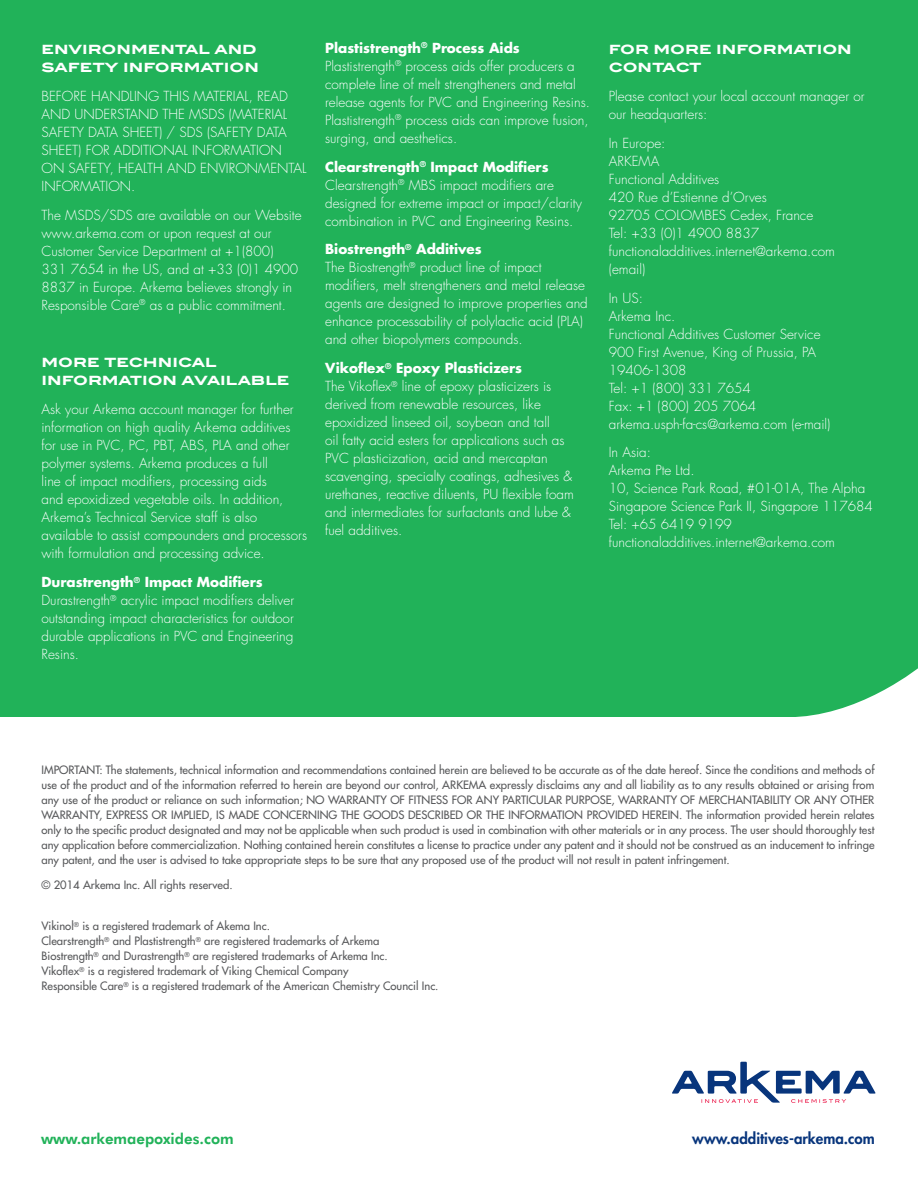
<style>
.page{position:relative;width:918px;height:1188px;background:#fff}
.page>*{position:absolute;margin:0;border:0;box-sizing:border-box;transform-origin:0 0}
.t1{font:700 15px/18px "Blair ITC";letter-spacing:-.05em;color:#fff}
.t2{font:800 15px "Futura";color:#08357c}
.t3{font:800 15px "Futura BT";color:#21b259}
.t4{font:300 13.5px/18px "Futura";color:#fff}
.t5{font:11.25px/15px "Futura";color:#57585a;text-align:justify}
.s1{font-weight:700}
</style>
<div class="page">
<div style="left:0;top:0;width:918px;height:734px;background:#21b259"></div>
<svg style="left:672px;top:1062px;width:204px;height:41px"></svg>
<div style="left:0;top:717px;width:918px;height:85px;background:#fff"></div>
<svg style="left:796px;top:668px;width:122px;height:49px"></svg>
<p class="t1" style="left:41px;top:40px;width:219px">ENVIRONMENTAL AND<br>SAFETY INFORMATION</p>
<p class="t4" style="left:41px;top:87px;width:267px">BEFORE HANDLING THIS MATERIAL, READ<br>AND UNDERSTAND THE MSDS (MATERIAL<br>SAFETY DATA SHEET) / SDS (SAFETY DATA<br>SHEET) FOR ADDITIONAL INFORMATION<br>ON SAFETY, HEALTH AND ENVIRONMENTAL<br>INFORMATION.</p>
<p class="t4" style="left:41px;top:206px;width:262px">The MSDS/SDS are available on our Website www.arkema.com or upon request at our Customer Service Department at +1(800)<br>331 7654 in the US, and at +33 (0)1 4900<br>8837 in Europe. Arkema believes strongly in Responsible Care<sup>®</sup> as a public commitment.</p>
<p class="t1" style="left:41px;top:353px;width:250px">MORE TECHNICAL<br>INFORMATION AVAILABLE</p>
<p class="t4" style="left:41px;top:401px;width:267px">Ask your Arkema account manager for further information on high quality Arkema additives for use in PVC, PC, PBT, ABS, PLA and other polymer systems. Arkema produces a full<br>line of impact modifiers, processing aids<br>and epoxidized vegetable oils. In addition, Arkema’s Technical Service staff is also available to assist compounders and processors with formulation and processing advice.</p>
<p class="t4" style="left:41px;top:573px;width:254px"><span class="s1">Durastrength</span><sup>®</sup> <span class="s1">Impact Modifiers </span>Durastrength<sup>®</sup> acrylic impact modifiers deliver outstanding impact characteristics for outdoor durable applications in PVC and Engineering Resins.</p>
<p class="t4" style="left:325px;top:39px;width:266px"><span class="s1">Plastistrength</span><sup>®</sup> <span class="s1">Process Aids </span>Plastistrength<sup>®</sup> process aids offer producers a complete line of melt strengtheners and metal release agents for PVC and Engineering Resins.<br>Plastistrength<sup>®</sup> process aids can improve fusion, surging, and aesthetics.</p>
<p class="t4" style="left:325px;top:158px;width:258px"><span class="s1">Clearstrength</span><sup>®</sup> <span class="s1">Impact Modifiers </span>Clearstrength<sup>®</sup> MBS impact modifiers are designed for extreme impact or impact/clarity combination in PVC and Engineering Resins.</p>
<p class="t4" style="left:325px;top:241px;width:264px"><span class="s1">Biostrength</span><sup>®</sup> <span class="s1">Additives<br></span>The Biostrength<sup>®</sup> product line of impact modifiers, melt strengtheners and metal release agents are designed to improve properties and enhance processability of polylactic acid (PLA) and other biopolymers compounds.</p>
<p class="t4" style="left:325px;top:360px;width:250px"><span class="s1">Vikoflex</span><sup>®</sup> <span class="s1">Epoxy Plasticizers<br></span>The Vikoflex<sup>®</sup> line of epoxy plasticizers is derived from renewable resources, like epoxidized linseed oil, soybean and tall<br>oil fatty acid esters for applications such as PVC plasticization, acid and mercaptan scavenging, specialty coatings, adhesives &amp; urethanes, reactive diluents, PU flexible foam and intermediates for surfactants and lube &amp; fuel additives.</p>
<p class="t1" style="left:609px;top:40px;width:245px">FOR MORE INFORMATION<br>CONTACT</p>
<p class="t4" style="left:609px;top:87px;width:257px">Please contact your local account manager or our headquarters:</p>
<p class="t4" style="left:609px;top:134px;width:228px">In Europe:<br>ARKEMA<br>Functional Additives<br>420 Rue d’Estienne d’Orves<br>92705 COLOMBES Cedex, France<br>Tel: +33 (0)1 4900 8837 functionaladditives.internet@arkema.com (email)</p>
<p class="t4" style="left:609px;top:289px;width:223px">In US:<br>Arkema Inc.<br>Functional Additives Customer Service<br>900 First Avenue, King of Prussia, PA<br>19406-1308<br>Tel: +1 (800) 331 7654<br>Fax: +1 (800) 205 7064 arkema.usph-fa-cs@arkema.com (e-mail)</p>
<p class="t4" style="left:609px;top:444px;width:266px">In Asia:<br>Arkema Pte Ltd.<br>10, Science Park Road, #01-01A, The Alpha<br>Singapore Science Park II, Singapore 117684<br>Tel: +65 6419 9199 functionaladditives.internet@arkema.com</p>
<p class="t5" style="left:41px;top:762px;width:835px">IMPORTANT: The statements, technical information and recommendations contained herein are believed to be accurate as of the date hereof. Since the conditions and methods of use of the product and of the information referred to herein are beyond our control, ARKEMA expressly disclaims any and all liability as to any results obtained or arising from any use of the product or reliance on such information; NO WARRANTY OF FITNESS FOR ANY PARTICULAR PURPOSE, WARRANTY OF MERCHANTABILITY OR ANY OTHER WARRANTY, EXPRESS OR IMPLIED, IS MADE CONCERNING THE GOODS DESCRIBED OR THE INFORMATION PROVIDED HEREIN. The information provided herein relates only to the specific product designated and may not be applicable when such product is used in combination with other materials or in any process. The user should thoroughly test any application before commercialization. Nothing contained herein constitutes a license to practice under any patent and it should not be construed as an inducement to infringe any patent, and the user is advised to take appropriate steps to be sure that any proposed use of the product will not result in patent infringement.</p>
<p class="t5" style="left:41px;top:878px;width:193px">© 2014 Arkema Inc. All rights reserved.</p>
<p class="t5" style="left:41px;top:919px;width:399px;text-align:left">Vikinol<sup>®</sup> is a registered trademark of Akema Inc.<br>Clearstrength<sup>®</sup> and Plastistrength<sup>®</sup> are registered trademarks of Arkema Biostrength<sup>®</sup> and Durastrength<sup>®</sup> are registered trademarks of Arkema Inc.<br>Vikoflex<sup>®</sup> is a registered trademark of Viking Chemical Company<br>Responsible Care<sup>®</sup> is a registered trademark of the American Chemistry Council Inc.</p>
<p class="t3" style="left:41px;top:1130px;width:194px">www.arkemaepoxides.com</p>
<p class="t2" style="left:692px;top:1129px;width:184px">www.additives-arkema.com</p>
</div>
